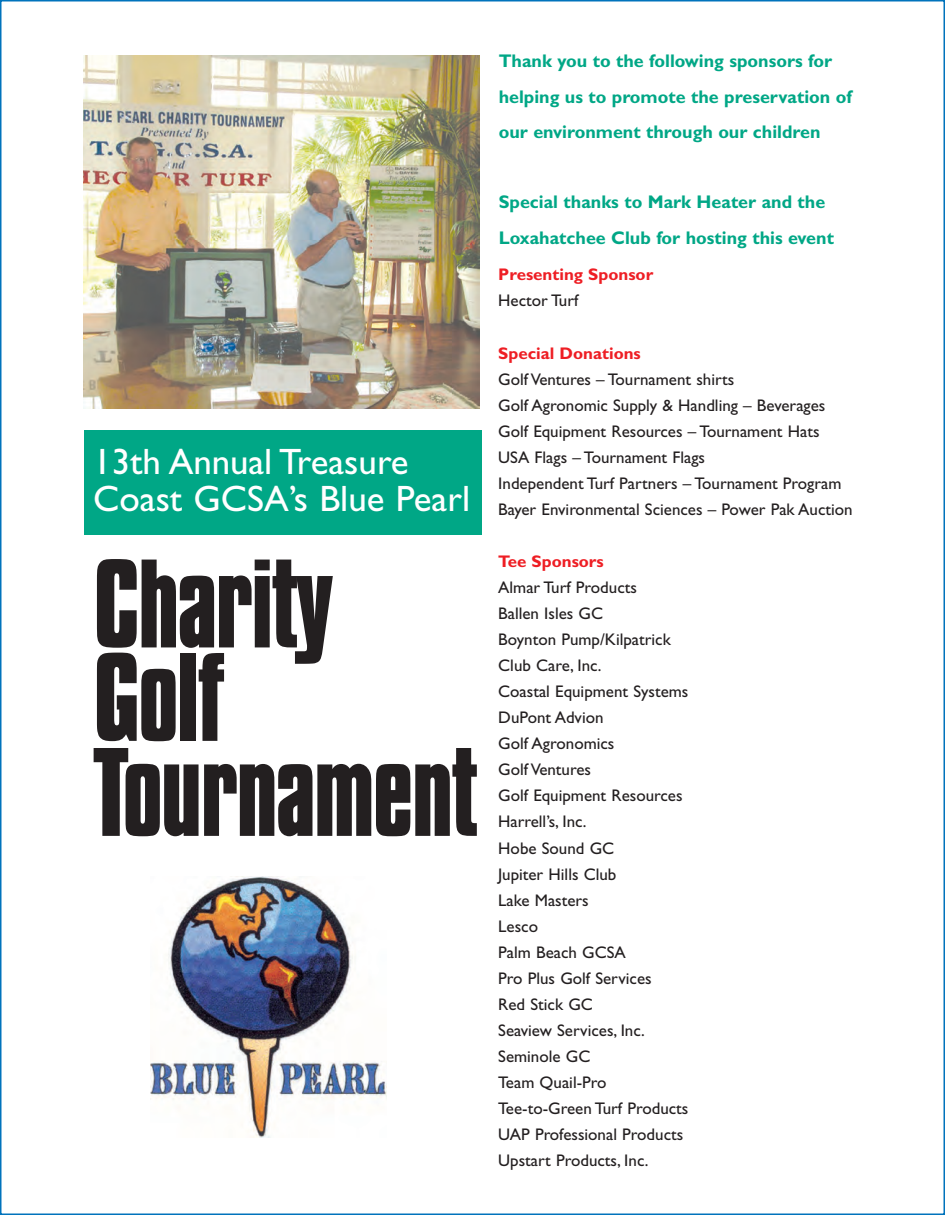
<style>
.page{position:relative;width:945px;height:1215px;background:#fff}
.page>*{position:absolute;margin:0;border:0;box-sizing:border-box;transform-origin:0 0}
.t1{font:131.85px/94.2px "Compacta Bold Plain";letter-spacing:-.02em;color:#231f20;scale:.94 1}
.t2{font:36.75px/36.8px "Gill Sans";color:#fff}
.t3{font:700 18.45px/35.2px "Gill Sans";color:#00a786}
.t4{font:16.8px/26.1px "Gill Sans";color:#231f20}
.t5{font:700 16.8px "Gill Sans";color:#ee1e24}
</style>
<div class="page">
<div style="left:84px;top:430px;width:398px;height:105px;background:#00a786"></div>
<img style="left:150px;top:876px;width:237px;height:262px">
<img style="left:84px;top:56px;width:395px;height:353px">
<p class="t3" style="left:499px;top:44px;width:355px">Thank you to the following sponsors for helping us to promote the preservation of our environment through our children</p>
<h2 class="t2" style="left:93px;top:444px;width:378px">13th Annual Treasure<br>Coast GCSA’s Blue Pearl</h2>
<h1 class="t1" style="left:93px;top:564px;width:411px">Charity<br>Golf<br>Tournament</h1>
<p class="t3" style="left:499px;top:184px;width:337px">Special thanks to Mark Heater and the<br>Loxahatchee Club for hosting this event</p>
<p class="t5" style="left:498px;top:265px;width:156px">Presenting Sponsor</p>
<p class="t4" style="left:498px;top:288px;width:82px">Hector Turf</p>
<p class="t5" style="left:498px;top:343px;width:144px">Special Donations</p>
<p class="t4" style="left:498px;top:366px;width:356px">Golf Ventures – Tournament shirts<br>Golf Agronomic Supply &amp; Handling – Beverages Golf Equipment Resources – Tournament Hats USA Flags – Tournament Flags<br>Independent Turf Partners – Tournament Program Bayer Environmental Sciences – Power Pak Auction</p>
<p class="t5" style="left:498px;top:551px;width:107px">Tee Sponsors</p>
<p class="t4" style="left:498px;top:574px;width:192px">Almar Turf Products<br>Ballen Isles GC<br>Boynton Pump/Kilpatrick<br>Club Care, Inc.<br>Coastal Equipment Systems<br>DuPont Advion<br>Golf Agronomics<br>Golf Ventures<br>Golf Equipment Resources<br>Harrell’s, Inc.<br>Hobe Sound GC<br>Jupiter Hills Club<br>Lake Masters<br>Lesco<br>Palm Beach GCSA<br>Pro Plus Golf Services<br>Red Stick GC<br>Seaview Services, Inc.<br>Seminole GC<br>Team Quail-Pro<br>Tee-to-Green Turf Products<br>UAP Professional Products<br>Upstart Products, Inc.</p>
</div>
